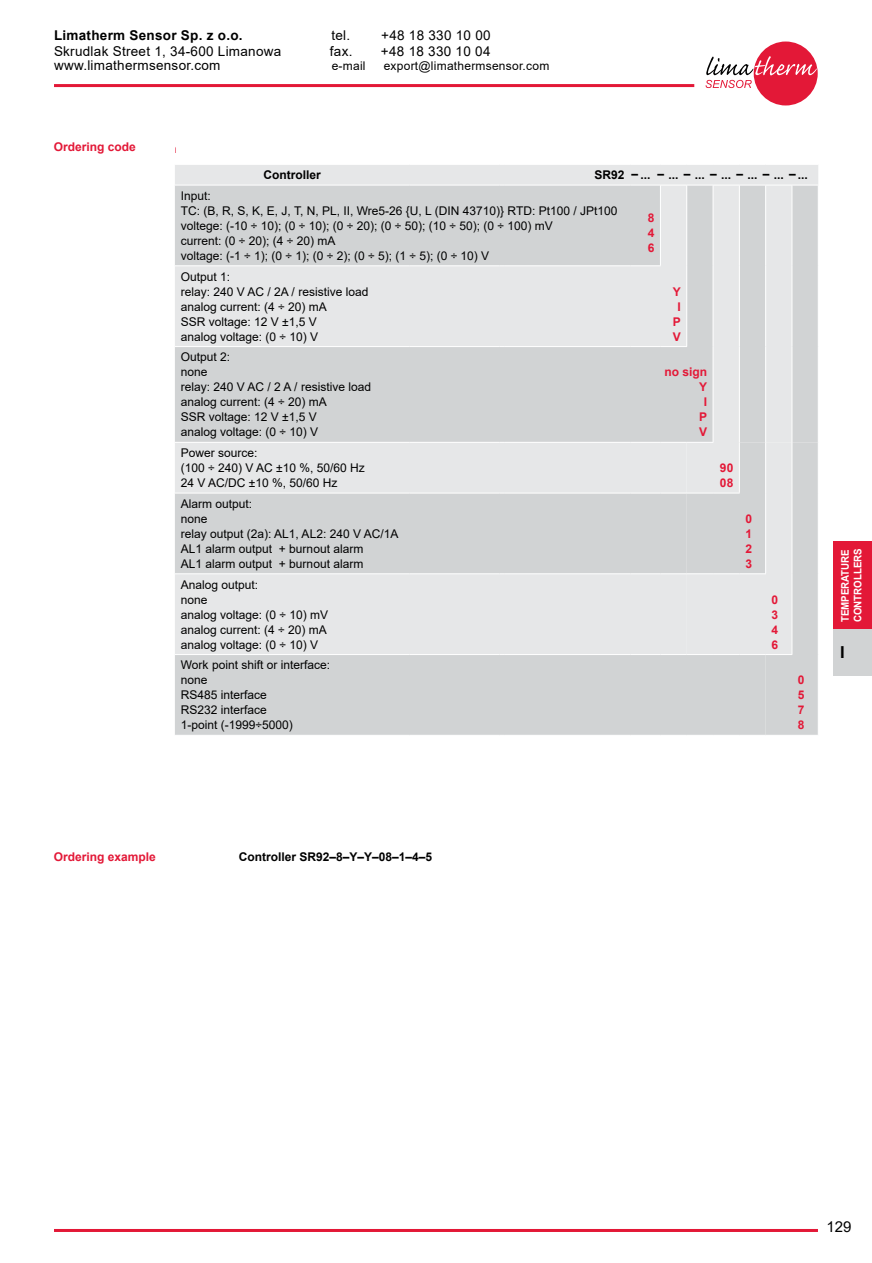
<style>
.page{position:relative;width:872px;height:1263px;background:#fff}
.page>*{position:absolute;margin:0;border:0;box-sizing:border-box;transform-origin:0 0}
.t1{font:700 16.5px "Arial";color:#000}
.t2{font:15px "Arial";color:#000}
.t3{font:13.5px "Arial";letter-spacing:.02em;color:#000}
.t4{font:700 13.5px "Arial";letter-spacing:.02em;color:#000}
.t5{font:12px/15px "Arial";color:#000}
.t6{font:700 12px/15px "Arial";color:#e31837;text-align:justify}
.t7{font:700 12px "Arial";color:#000}
.t8{font:12px "Arial";letter-spacing:.02em;color:#000}
.t9{font:700 10.5px/12.6px "Arial";color:#fff;scale:.93 1}
</style>
<div class="page">
<hr style="left:54px;top:1229px;width:764px;height:3px;background:#e31837">
<div style="left:753px;top:42px;width:64px;height:63px;background:#e31837;border-radius:50%"></div>
<svg style="left:705px;top:56px;width:112px;height:32px"></svg>
<hr style="left:54px;top:84px;width:640px;height:3px;background:#e31837">
<div style="left:833px;top:541px;width:39px;height:88px;background:#e31837"></div>
<div style="left:833px;top:629px;width:39px;height:46px;background:#d1d3d4"></div>
<div style="left:175px;top:165px;width:643px;height:20px;background:#e6e7e8"></div>
<svg style="left:175px;top:186px;width:485px;height:549px;background:#d9dadb"></svg>
<hr style="left:175px;top:265px;width:235px;height:1px;background:#fff">
<hr style="left:410px;top:265px;width:89px;height:1px;background:#fff">
<hr style="left:504px;top:265px;width:126px;height:1px;background:#fff">
<hr style="left:175px;top:346px;width:235px;height:1px;background:#fff">
<hr style="left:410px;top:346px;width:89px;height:1px;background:#fff">
<hr style="left:504px;top:346px;width:126px;height:1px;background:#fff">
<hr style="left:630px;top:346px;width:30px;height:1px;background:#fff">
<hr style="left:175px;top:442px;width:235px;height:1px;background:#fff">
<hr style="left:410px;top:442px;width:89px;height:1px;background:#fff">
<hr style="left:504px;top:442px;width:126px;height:1px;background:#fff">
<hr style="left:630px;top:442px;width:30px;height:1px;background:#fff">
<hr style="left:175px;top:493px;width:235px;height:1px;background:#fff">
<hr style="left:410px;top:493px;width:89px;height:1px;background:#fff">
<hr style="left:504px;top:493px;width:126px;height:1px;background:#fff">
<hr style="left:630px;top:493px;width:30px;height:1px;background:#fff">
<hr style="left:175px;top:573px;width:235px;height:1px;background:#fff">
<hr style="left:410px;top:573px;width:89px;height:1px;background:#fff">
<hr style="left:504px;top:573px;width:126px;height:1px;background:#fff">
<hr style="left:630px;top:573px;width:30px;height:1px;background:#fff">
<hr style="left:175px;top:654px;width:235px;height:1px;background:#fff">
<hr style="left:410px;top:654px;width:89px;height:1px;background:#fff">
<hr style="left:504px;top:654px;width:126px;height:1px;background:#fff">
<hr style="left:630px;top:654px;width:30px;height:1px;background:#fff">
<hr style="left:630px;top:265px;width:31px;height:1px;background:#fff">
<svg style="left:660px;top:185px;width:158px;height:550px;background:#dadcdd"></svg>
<hr style="left:686px;top:185px;width:1px;height:81px;background:#fff">
<hr style="left:686px;top:266px;width:1px;height:80px;background:#fff">
<hr style="left:660px;top:185px;width:1px;height:80px;background:#fff">
<p class="t4" style="left:54px;top:26px;width:190px">Limatherm Sensor Sp. z o.o.</p>
<p class="t3" style="left:331px;top:26px;width:20px">tel.</p>
<p class="t3" style="left:381px;top:26px;width:111px">+48 18 330 10 00</p>
<p class="t3" style="left:54px;top:42px;width:229px">Skrudlak Street 1, 34-600 Limanowa</p>
<p class="t3" style="left:330px;top:42px;width:24px">fax.</p>
<p class="t3" style="left:381px;top:42px;width:111px">+48 18 330 10 04</p>
<p class="t3" style="left:54px;top:56px;width:168px">www.limathermsensor.com</p>
<p class="t5" style="left:332px;top:59px;width:35px">e-mail</p>
<p class="t8" style="left:384px;top:58px;width:167px">export@limathermsensor.com</p>
<p class="t6" style="left:54px;top:139px;width:84px">Ordering code</p>
<p class="t6" style="left:54px;top:141px;width:124px">Technical description</p>
<p class="t7" style="left:264px;top:166px;width:59px">Controller</p>
<p class="t7" style="left:594px;top:166px;width:32px">SR92</p>
<p class="t7" style="left:640px;top:166px;width:12px">...</p>
<p class="t7" style="left:631px;top:166px;width:178px">– – ... – – ... – – ... ...</p>
<p class="t7" style="left:695px;top:166px;width:12px">...</p>
<p class="t7" style="left:747px;top:166px;width:12px">...</p>
<p class="t7" style="left:789px;top:166px;width:8px">–</p>
<p class="t5" style="left:181px;top:188px;width:438px">Input:<br>TC: (B, R, S, K, E, J, T, N, PL, II, Wre5-26 {U, L (DIN 43710)} RTD: Pt100 / JPt100 voltege: (-10 ÷ 10); (0 ÷ 10); (0 ÷ 20); (0 ÷ 50); (10 ÷ 50); (0 ÷ 100) mV<br>current: (0 ÷ 20); (4 ÷ 20) mA<br>voltage: (-1 ÷ 1); (0 ÷ 1); (0 ÷ 2); (0 ÷ 5); (1 ÷ 5); (0 ÷ 10) V</p>
<p class="t5" style="left:181px;top:269px;width:189px">Output 1:<br>relay: 240 V AC / 2A / resistive load analog current: (4 ÷ 20) mA<br>SSR voltage: 12 V ±1,5 V<br>analog voltage: (0 ÷ 10) V</p>
<p class="t5" style="left:181px;top:349px;width:192px">Output 2:<br>none<br>relay: 240 V AC / 2 A / resistive load analog current: (4 ÷ 20) mA<br>SSR voltage: 12 V ±1,5 V<br>analog voltage: (0 ÷ 10) V</p>
<p class="t5" style="left:181px;top:445px;width:185px">Power source:<br>(100 ÷ 240) V AC ±10 %, 50/60 Hz<br>24 V AC/DC ±10 %, 50/60 Hz</p>
<p class="t5" style="left:181px;top:496px;width:219px">Alarm output:<br>none<br>relay output (2a): AL1, AL2: 240 V AC/1A<br>AL1 alarm output + burnout alarm<br>AL1 alarm output + burnout alarm</p>
<p class="t5" style="left:181px;top:577px;width:149px">Analog output:<br>none<br>analog voltage: (0 ÷ 10) mV analog current: (4 ÷ 20) mA analog voltage: (0 ÷ 10) V</p>
<p class="t5" style="left:181px;top:657px;width:151px">Work point shift or interface: none<br>RS485 interface<br>RS232 interface<br>1-point (-1999÷5000)</p>
<p class="t6" style="left:648px;top:211px;width:8px">8<br>4<br>6</p>
<p class="t6" style="left:672px;top:284px;width:10px;text-align:center">Y<br>I<br>P<br>V</p>
<p class="t6" style="left:664px;top:365px;width:44px;text-align:right">no sign<br>Y<br>I<br>P<br>V</p>
<p class="t6" style="left:720px;top:460px;width:15px">90<br>08</p>
<p class="t6" style="left:745px;top:511px;width:8px">0<br>1<br>2<br>3</p>
<p class="t6" style="left:771px;top:592px;width:8px">0<br>3<br>4<br>6</p>
<p class="t6" style="left:798px;top:673px;width:8px">0<br>5<br>7<br>8</p>
<p class="t9" style="left:839px;top:622px;width:81px;rotate:-90deg">TEMPERATURE<br>CONTROLLERS</p>
<h1 class="t1" style="left:840px;top:641px;width:6px">I</h1>
<p class="t6" style="left:54px;top:849px;width:104px">Ordering example</p>
<p class="t7" style="left:239px;top:848px;width:195px">Controller SR92–8–Y–Y–08–1–4–5</p>
<p class="t2" style="left:826px;top:1216px;width:27px">129</p>
</div>
